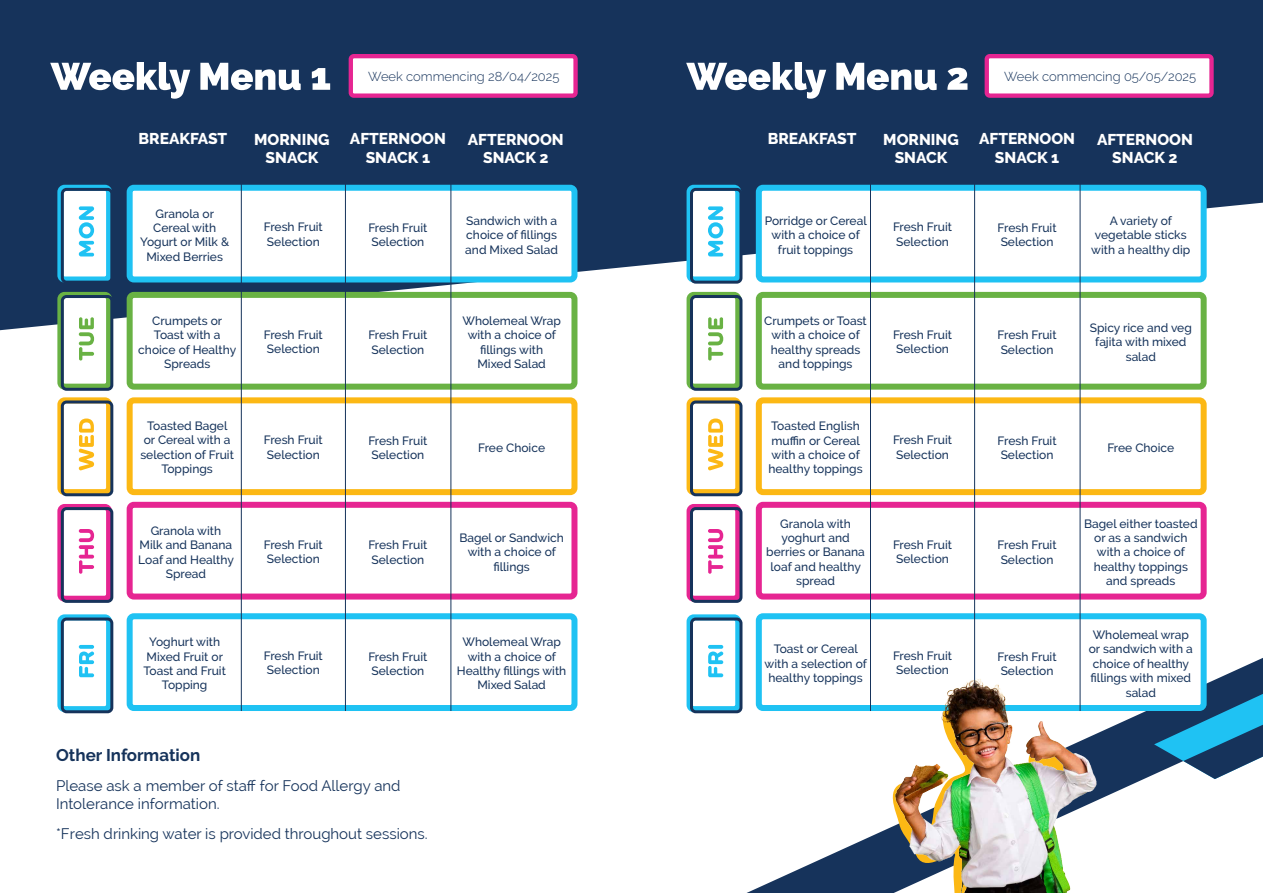
<style>
.page{position:relative;width:1263px;height:893px;background:#fff}
.page>*{position:absolute;margin:0;border:0;box-sizing:border-box;transform-origin:0 0}
.t1{font:700 16.95px "Raleway";color:#16335b}
.t2{font:800 15.6px/18.8px "Raleway";letter-spacing:-.005em;color:#fff;text-align:center}
.t3{font:15px/18px "Raleway";color:#16335b}
.t4{font:300 12.9px "Raleway";color:#16335b}
.t5{font:500 12px/14.4px "Raleway";color:#16335b}
</style>
<div class="page">
<svg style="left:746px;top:658px;width:517px;height:235px"></svg>
<svg style="left:1204px;top:694px;width:59px;height:85px;background:#337ea5"></svg>
<svg style="left:0;top:0;width:1263px;height:330px;background:#2b456a"></svg>
<div style="left:60px;top:188px;width:49px;height:91px;background:#fff;border-radius:4px"></div>
<div style="left:57px;top:185px;width:55px;height:97px;border:6px solid #1fc2f3;border-radius:4px"></div>
<svg style="left:50px;top:62px;width:280px;height:37px"></svg>
<div style="left:61px;top:188px;width:52px;height:96px;border:3px solid #16335b;border-radius:4px"></div>
<svg style="left:79px;top:206px;width:15px;height:50px"></svg>
<div style="left:130px;top:188px;width:444px;height:91px;background:#fff;border-radius:4px"></div>
<div style="left:127px;top:185px;width:450px;height:97px;border:6px solid #1fc2f3;border-radius:4px"></div>
<div style="left:351px;top:56px;width:224px;height:40px;background:#fff;border-radius:3px"></div>
<div style="left:349px;top:54px;width:229px;height:44px;border:4px solid #e62592;border-radius:3px"></div>
<div style="left:60px;top:295px;width:49px;height:92px;background:#fff;border-radius:4px"></div>
<div style="left:57px;top:292px;width:55px;height:98px;border:6px solid #69b244;border-radius:4px"></div>
<div style="left:61px;top:295px;width:52px;height:96px;border:3px solid #16335b;border-radius:4px"></div>
<svg style="left:79px;top:317px;width:15px;height:44px"></svg>
<div style="left:57px;top:397px;width:55px;height:98px;border:6px solid #fcb814;border-radius:4px"></div>
<div style="left:61px;top:400px;width:52px;height:96px;border:3px solid #16335b;border-radius:4px"></div>
<svg style="left:79px;top:418px;width:15px;height:52px"></svg>
<div style="left:57px;top:504px;width:55px;height:98px;border:6px solid #e62592;border-radius:4px"></div>
<div style="left:61px;top:507px;width:52px;height:96px;border:3px solid #16335b;border-radius:4px"></div>
<svg style="left:79px;top:529px;width:15px;height:45px"></svg>
<div style="left:57px;top:614px;width:55px;height:98px;border:6px solid #1fc2f3;border-radius:4px"></div>
<div style="left:61px;top:617px;width:52px;height:96px;border:3px solid #16335b;border-radius:4px"></div>
<svg style="left:79px;top:645px;width:15px;height:32px"></svg>
<div style="left:130px;top:295px;width:444px;height:92px;background:#fff;border-radius:4px"></div>
<div style="left:127px;top:292px;width:450px;height:98px;border:6px solid #69b244;border-radius:4px"></div>
<div style="left:127px;top:397px;width:450px;height:98px;border:6px solid #fcb814;border-radius:4px"></div>
<div style="left:127px;top:502px;width:450px;height:98px;border:6px solid #e62592;border-radius:4px"></div>
<div style="left:127px;top:613px;width:450px;height:98px;border:6px solid #1fc2f3;border-radius:4px"></div>
<hr style="left:241px;top:141px;width:1px;height:570px;background:#16335b">
<hr style="left:345px;top:141px;width:1px;height:570px;background:#16335b">
<hr style="left:450px;top:141px;width:1px;height:570px;background:#16335b">
<div style="left:689px;top:188px;width:49px;height:91px;background:#fff;border-radius:4px"></div>
<div style="left:686px;top:185px;width:55px;height:97px;border:6px solid #1fc2f3;border-radius:4px"></div>
<div style="left:690px;top:188px;width:52px;height:96px;border:3px solid #16335b;border-radius:4px"></div>
<svg style="left:708px;top:206px;width:15px;height:50px"></svg>
<div style="left:759px;top:188px;width:445px;height:91px;background:#fff;border-radius:4px"></div>
<div style="left:756px;top:185px;width:451px;height:97px;border:6px solid #1fc2f3;border-radius:4px"></div>
<div style="left:689px;top:295px;width:49px;height:92px;background:#fff;border-radius:4px"></div>
<div style="left:686px;top:292px;width:55px;height:98px;border:6px solid #69b244;border-radius:4px"></div>
<div style="left:690px;top:295px;width:52px;height:96px;border:3px solid #16335b;border-radius:4px"></div>
<svg style="left:708px;top:317px;width:15px;height:44px"></svg>
<div style="left:686px;top:397px;width:55px;height:98px;border:6px solid #fcb814;border-radius:4px"></div>
<div style="left:690px;top:400px;width:52px;height:96px;border:3px solid #16335b;border-radius:4px"></div>
<svg style="left:708px;top:418px;width:15px;height:52px"></svg>
<div style="left:686px;top:504px;width:55px;height:98px;border:6px solid #e62592;border-radius:4px"></div>
<div style="left:690px;top:507px;width:52px;height:96px;border:3px solid #16335b;border-radius:4px"></div>
<svg style="left:708px;top:529px;width:15px;height:45px"></svg>
<div style="left:686px;top:614px;width:55px;height:98px;border:6px solid #1fc2f3;border-radius:4px"></div>
<div style="left:690px;top:617px;width:52px;height:96px;border:3px solid #16335b;border-radius:4px"></div>
<svg style="left:708px;top:645px;width:15px;height:32px"></svg>
<div style="left:759px;top:295px;width:445px;height:92px;background:#fff;border-radius:4px"></div>
<div style="left:756px;top:292px;width:451px;height:98px;border:6px solid #69b244;border-radius:4px"></div>
<div style="left:756px;top:397px;width:451px;height:98px;border:6px solid #fcb814;border-radius:4px"></div>
<div style="left:756px;top:502px;width:451px;height:98px;border:6px solid #e62592;border-radius:4px"></div>
<div style="left:759px;top:616px;width:445px;height:92px;background:#fff;border-radius:4px"></div>
<div style="left:756px;top:613px;width:451px;height:98px;border:6px solid #1fc2f3;border-radius:4px"></div>
<hr style="left:870px;top:141px;width:1px;height:570px;background:#16335b">
<hr style="left:974px;top:141px;width:1px;height:570px;background:#16335b">
<hr style="left:1080px;top:141px;width:1px;height:570px;background:#16335b">
<img style="left:822px;top:652px;width:382px;height:241px">
<svg style="left:686px;top:62px;width:281px;height:37px"></svg>
<div style="left:987px;top:56px;width:224px;height:40px;background:#fff;border-radius:3px"></div>
<div style="left:984px;top:54px;width:230px;height:44px;border:4px solid #e62592;border-radius:3px"></div>
<h2 class="t2" style="left:139px;top:130px;width:90px">BREAKFAST</h2>
<p class="t5" style="left:140px;top:206px;width:90px;text-align:center">Granola or<br>Cereal with<br>Yogurt or Milk &amp;<br>Mixed Berries</p>
<p class="t4" style="left:368px;top:69px;width:193px">Week commencing 28/04/2025</p>
<h2 class="t2" style="left:254px;top:130px;width:77px">MORNING<br>SNACK</h2>
<h2 class="t2" style="left:350px;top:130px;width:97px">AFTERNOON<br>SNACK 1</h2>
<h2 class="t2" style="left:468px;top:130px;width:97px">AFTERNOON<br>SNACK 2</h2>
<p class="t5" style="left:264px;top:220px;width:60px">Fresh Fruit<br>Selection</p>
<p class="t5" style="left:368px;top:221px;width:60px">Fresh Fruit<br>Selection</p>
<p class="t5" style="left:465px;top:213px;width:94px;text-align:justify">Sandwich with a choice of fillings and Mixed Salad</p>
<p class="t5" style="left:138px;top:313px;width:100px;text-align:center">Crumpets or<br>Toast with a choice of Healthy<br>Spreads</p>
<p class="t5" style="left:140px;top:418px;width:95px;text-align:center">Toasted Bagel or Cereal with a selection of Fruit<br>Toppings</p>
<p class="t5" style="left:138px;top:523px;width:97px;text-align:center">Granola with<br>Milk and Banana<br>Loaf and Healthy<br>Spread</p>
<p class="t5" style="left:264px;top:327px;width:60px">Fresh Fruit<br>Selection</p>
<p class="t5" style="left:368px;top:328px;width:60px">Fresh Fruit<br>Selection</p>
<p class="t5" style="left:462px;top:313px;width:100px;text-align:center">Wholemeal Wrap with a choice of fillings with<br>Mixed Salad</p>
<p class="t5" style="left:264px;top:433px;width:60px">Fresh Fruit<br>Selection</p>
<p class="t5" style="left:368px;top:433px;width:60px">Fresh Fruit<br>Selection</p>
<p class="t5" style="left:478px;top:440px;width:68px">Free Choice</p>
<p class="t5" style="left:264px;top:537px;width:60px">Fresh Fruit<br>Selection</p>
<p class="t5" style="left:368px;top:538px;width:60px">Fresh Fruit<br>Selection</p>
<p class="t5" style="left:459px;top:530px;width:106px;text-align:center">Bagel or Sandwich with a choice of fillings</p>
<p class="t5" style="left:143px;top:635px;width:84px;text-align:center">Yoghurt with<br>Mixed Fruit or<br>Toast and Fruit<br>Topping</p>
<p class="t5" style="left:264px;top:649px;width:60px">Fresh Fruit<br>Selection</p>
<p class="t5" style="left:368px;top:649px;width:60px">Fresh Fruit<br>Selection</p>
<p class="t5" style="left:457px;top:635px;width:111px;text-align:center">Wholemeal Wrap with a choice of<br>Healthy fillings with<br>Mixed Salad</p>
<h1 class="t1" style="left:56px;top:745px;width:146px">Other Information</h1>
<p class="t3" style="left:56px;top:777px;width:346px">Please ask a member of staff for Food Allergy and<br>Intolerance information.</p>
<p class="t3" style="left:56px;top:825px;width:373px">*Fresh drinking water is provided throughout sessions.</p>
<h2 class="t2" style="left:768px;top:130px;width:90px">BREAKFAST</h2>
<p class="t4" style="left:1004px;top:69px;width:193px">Week commencing 05/05/2025</p>
<h2 class="t2" style="left:883px;top:130px;width:77px">MORNING<br>SNACK</h2>
<h2 class="t2" style="left:979px;top:130px;width:97px">AFTERNOON<br>SNACK 1</h2>
<h2 class="t2" style="left:1097px;top:130px;width:97px">AFTERNOON<br>SNACK 2</h2>
<p class="t5" style="left:765px;top:213px;width:104px;text-align:center">Porridge or Cereal with a choice of fruit toppings</p>
<p class="t5" style="left:893px;top:220px;width:60px">Fresh Fruit<br>Selection</p>
<p class="t5" style="left:997px;top:221px;width:60px">Fresh Fruit<br>Selection</p>
<p class="t5" style="left:1091px;top:213px;width:101px;text-align:center">A variety of vegetable sticks with a healthy dip</p>
<p class="t5" style="left:764px;top:313px;width:104px;text-align:center">Crumpets or Toast with a choice of healthy spreads and toppings</p>
<p class="t5" style="left:768px;top:419px;width:96px">Toasted English muffin or Cereal with a choice of healthy toppings</p>
<p class="t5" style="left:766px;top:516px;width:100px;text-align:center">Granola with yoghurt and berries or Banana loaf and healthy spread</p>
<p class="t5" style="left:893px;top:327px;width:60px">Fresh Fruit<br>Selection</p>
<p class="t5" style="left:997px;top:328px;width:60px">Fresh Fruit<br>Selection</p>
<p class="t5" style="left:1090px;top:321px;width:103px;text-align:center">Spicy rice and veg fajita with mixed salad</p>
<p class="t5" style="left:893px;top:433px;width:60px">Fresh Fruit<br>Selection</p>
<p class="t5" style="left:997px;top:433px;width:60px">Fresh Fruit<br>Selection</p>
<p class="t5" style="left:1107px;top:440px;width:68px">Free Choice</p>
<p class="t5" style="left:893px;top:537px;width:60px">Fresh Fruit<br>Selection</p>
<p class="t5" style="left:997px;top:538px;width:60px">Fresh Fruit<br>Selection</p>
<p class="t5" style="left:1084px;top:516px;width:115px;text-align:center">Bagel either toasted or as a sandwich with a choice of healthy toppings and spreads</p>
<p class="t5" style="left:764px;top:642px;width:104px;text-align:center">Toast or Cereal with a selection of healthy toppings</p>
<p class="t5" style="left:893px;top:649px;width:60px">Fresh Fruit<br>Selection</p>
<p class="t5" style="left:997px;top:649px;width:60px">Fresh Fruit<br>Selection</p>
<p class="t5" style="left:1089px;top:627px;width:106px;text-align:center">Wholemeal wrap or sandwich with a choice of healthy fillings with mixed salad</p>
</div>
